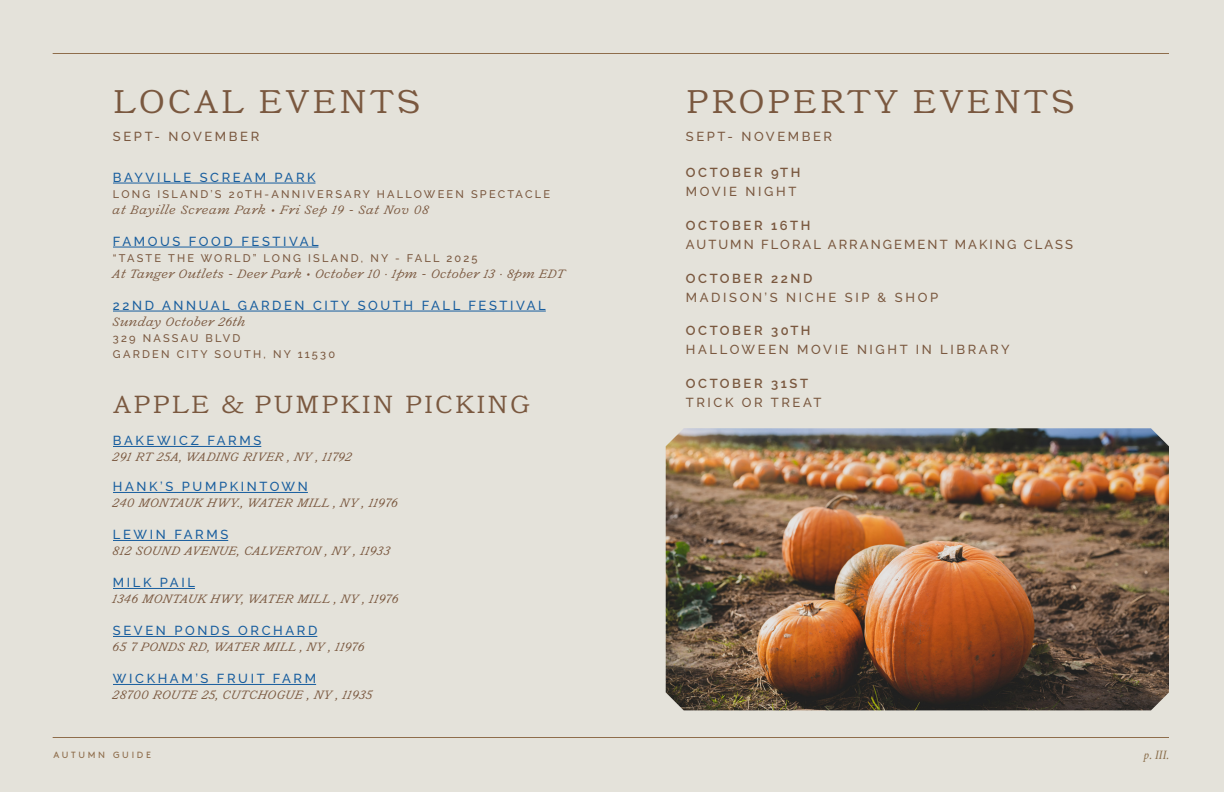
<style>
.page{position:relative;width:1224px;height:792px;background:#e4e2da}
.page>*{position:absolute;margin:0;border:0;box-sizing:border-box;transform-origin:0 0}
.t1{font:300 32.7px "Catalogue LL";letter-spacing:.09em;color:#7a583f}
.t2{font:300 24.7px "Catalogue LL";letter-spacing:.09em;color:#7a583f}
.Amenity_List_body{font:500 13px "Raleway";letter-spacing:.2em;color:#175d9e}
.t3{font:500 13px/18.9px "Raleway";letter-spacing:.2em;color:#7a583f}
.t4{font:500 13px/18.9px "Raleway";letter-spacing:.16em;color:#7a583f}
.t5{font:600 13px/18.9px "Raleway";letter-spacing:.2em;color:#7a583f}
.Amenity_List_Titles{font:italic 13px "Crimson Text";color:#8a6e4b}
.Amenity_List_body-2{font:italic 300 12px "Catalogue Trial";letter-spacing:.01em;color:#7a583f}
.Amenity_List_body-3{font:italic 300 12px "Catalogue Trial";letter-spacing:.03em;color:#7a583f}
.Amenity_List_body-4{font:500 11px "Raleway";letter-spacing:.2em;color:#7a583f}
.t6{font:9px "Brown Pro";letter-spacing:.3em;color:#8e6d4b}
.s1{font-weight:500}
.s2{font-weight:600}
</style>
<div class="page">
<hr style="left:53px;top:737px;width:1116px;height:1px;background:#8e6d4b">
<hr style="left:53px;top:53px;width:1116px;height:1px;background:#8e6d4b">
<hr style="left:113px;top:183px;width:203px;height:1px;background:#175d9e">
<hr style="left:113px;top:247px;width:205px;height:1px;background:#175d9e">
<hr style="left:113px;top:311px;width:433px;height:1px;background:#175d9e">
<hr style="left:113px;top:446px;width:148px;height:1px;background:#175d9e">
<hr style="left:113px;top:492px;width:195px;height:1px;background:#175d9e">
<hr style="left:113px;top:540px;width:115px;height:1px;background:#175d9e">
<hr style="left:113px;top:588px;width:82px;height:1px;background:#175d9e">
<hr style="left:113px;top:636px;width:204px;height:1px;background:#175d9e">
<hr style="left:113px;top:684px;width:203px;height:1px;background:#175d9e">
<img style="left:666px;top:428px;width:503px;height:282px">
<p class="t1" style="left:113px;top:79px;width:309px">LOCAL EVENTS</p>
<p class="t1" style="left:686px;top:79px;width:390px">PROPERTY EVENTS</p>
<p class="t3" style="left:113px;top:127px;width:148px">SEPT- NOVEMBER</p>
<p class="t3" style="left:686px;top:127px;width:148px">SEPT- NOVEMBER</p>
<p class="Amenity_List_body" style="left:113px;top:170px;width:204px">BAYVILLE SCREAM PARK</p>
<p class="Amenity_List_body-4" style="left:113px;top:188px;width:438px">LONG ISLAND’S 20TH-ANNIVERSARY HALLOWEEN SPECTACLE</p>
<p class="Amenity_List_body-3" style="left:113px;top:204px;width:318px">at Bayille Scream Park | Fri Sep 19 - Sat Nov 08</p>
<p class="Amenity_List_body" style="left:113px;top:234px;width:207px">FAMOUS FOOD FESTIVAL</p>
<p class="Amenity_List_body-4" style="left:113px;top:252px;width:366px">“TASTE THE WORLD” LONG ISLAND, NY - FALL 2025</p>
<p class="Amenity_List_body-2" style="left:113px;top:268px;width:454px">At Tanger Outlets - Deer Park | October 10 · 1pm - October 13 · 8pm EDT</p>
<p class="Amenity_List_body" style="left:113px;top:298px;width:434px">22ND ANNUAL GARDEN CITY SOUTH FALL FESTIVAL</p>
<p class="Amenity_List_body-2" style="left:113px;top:316px;width:135px">Sunday October 26th</p>
<p class="Amenity_List_body-4" style="left:113px;top:332px;width:129px">329 NASSAU BLVD</p>
<p class="Amenity_List_body-4" style="left:113px;top:348px;width:224px">GARDEN CITY SOUTH, NY 11530</p>
<p class="t2" style="left:113px;top:388px;width:419px">APPLE &amp; PUMPKIN PICKING</p>
<p class="Amenity_List_body" style="left:113px;top:433px;width:150px">BAKEWICZ FARMS</p>
<p class="Amenity_List_body-2" style="left:113px;top:452px;width:241px">291 RT 25A, WADING RIVER , NY , 11792</p>
<p class="Amenity_List_body" style="left:113px;top:479px;width:196px">HANK’S PUMPKINTOWN</p>
<p class="Amenity_List_body-2" style="left:113px;top:498px;width:287px">240 MONTAUK HWY., WATER MILL , NY , 11976</p>
<p class="Amenity_List_body" style="left:113px;top:527px;width:117px">LEWIN FARMS</p>
<p class="Amenity_List_body-2" style="left:113px;top:546px;width:279px">812 SOUND AVENUE, CALVERTON , NY , 11933</p>
<p class="Amenity_List_body" style="left:113px;top:575px;width:83px">MILK PAIL</p>
<p class="Amenity_List_body-2" style="left:113px;top:594px;width:287px">1346 MONTAUK HWY, WATER MILL , NY , 11976</p>
<p class="Amenity_List_body" style="left:113px;top:623px;width:206px">SEVEN PONDS ORCHARD</p>
<p class="Amenity_List_body-2" style="left:113px;top:642px;width:254px">65 7 PONDS RD, WATER MILL , NY , 11976</p>
<p class="Amenity_List_body" style="left:113px;top:671px;width:205px">WICKHAM’S FRUIT FARM</p>
<p class="Amenity_List_body-2" style="left:113px;top:690px;width:261px">28700 ROUTE 25, CUTCHOGUE , NY , 11935</p>
<p class="t6" style="left:53px;top:748px;width:99px">AUTUMN GUIDE</p>
<p class="t5" style="left:686px;top:163px;width:116px">OCTOBER 9TH<br><span class="s1">MOVIE NIGHT</span></p>
<p class="t4" style="left:686px;top:216px;width:389px"><span class="s2">OCTOBER 16TH<br></span>AUTUMN FLORAL ARRANGEMENT MAKING CLASS</p>
<p class="t3" style="left:686px;top:269px;width:254px"><span class="s2">OCTOBER 22ND<br></span>MADISON’S NICHE SIP &amp; SHOP</p>
<p class="t3" style="left:686px;top:321px;width:325px"><span class="s2">OCTOBER 30TH<br></span>HALLOWEEN MOVIE NIGHT IN LIBRARY</p>
<p class="t3" style="left:686px;top:374px;width:137px"><span class="s2">OCTOBER 31ST<br></span>TRICK OR TREAT</p>
<p class="Amenity_List_Titles" style="left:1143px;top:748px;width:27px">p. III.</p>
</div>
